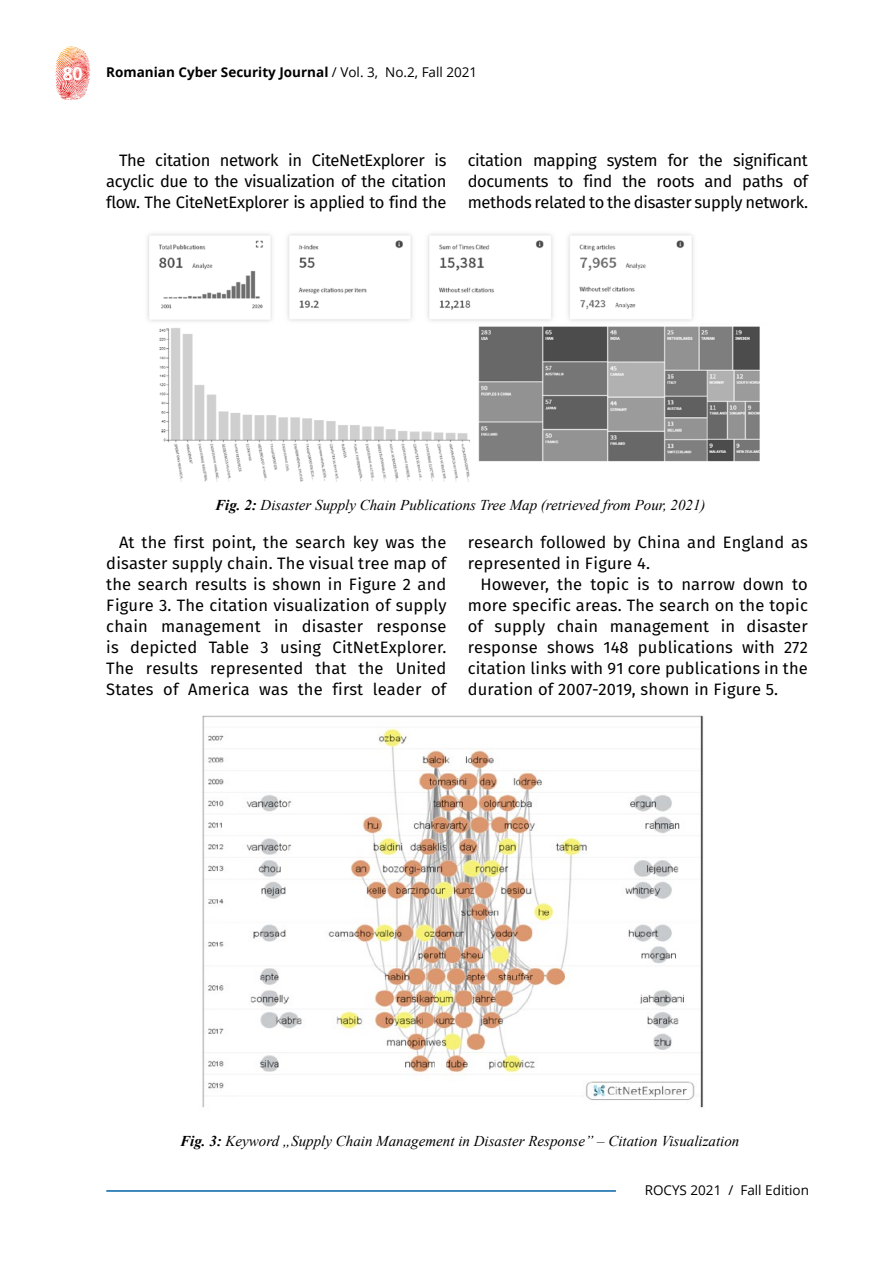
<style>
.page{position:relative;width:893px;height:1263px;background:#fff}
.page>*{position:absolute;margin:0;border:0;box-sizing:border-box;transform-origin:0 0}
.t1{font:700 18px "Open Sans";color:#fff}
.t2{font:16.5px/21px "Fira Sans";letter-spacing:.005em;color:#000;text-align:justify}
.t3{font:italic 15px "Times New Roman";color:#000}
.t4{font:700 13.5px "Open Sans";color:#000}
.t5{font:13.5px "Open Sans";color:#000}
.s1{font-weight:400}
.s2{font-weight:700}
</style>
<div class="page">
<svg style="left:62px;top:46px;width:23px;height:6px"></svg>
<hr style="left:106px;top:1190px;width:510px;height:2px;background:#0063a7">
<img style="left:147px;top:233px;width:613px;height:249px">
<img style="left:202px;top:715px;width:502px;height:393px">
<p class="t1" style="left:62px;top:60px;width:22px">80</p>
<p class="t4" style="left:106px;top:63px;width:373px">Romanian Cyber Security Journal <span class="s1">/ Vol. 3, No.2, Fall 2021</span></p>
<p class="t2" style="left:106px;top:151px;width:342px;text-indent:13px">The citation network in CiteNetExplorer is acyclic due to the visualization of the citation flow. The CiteNetExplorer is applied to find the</p>
<p class="t2" style="left:468px;top:151px;width:342px">citation mapping system for the significant documents to find the roots and paths of methods related to the disaster supply network.</p>
<p class="t3" style="left:215px;top:494px;width:492px"><span class="s2">Fig. 2:</span> Disaster Supply Chain Publications Tree Map (retrieved from Pour, 2021)</p>
<p class="t2" style="left:106px;top:533px;width:342px;text-indent:13px">At the first point, the search key was the disaster supply chain. The visual tree map of the search results is shown in Figure 2 and Figure 3. The citation visualization of supply chain management in disaster response is depicted Table 3 using CitNetExplorer.<br>The results represented that the United States of America was the first leader of</p>
<p class="t2" style="left:468px;top:533px;width:342px">research followed by China and England as represented in Figure 4.</p>
<p class="t2" style="left:468px;top:575px;width:342px;text-indent:13px">However, the topic is to narrow down to more specific areas. The search on the topic of supply chain management in disaster response shows 148 publications with 272 citation links with 91 core publications in the duration of 2007-2019, shown in Figure 5.</p>
<p class="t3" style="left:180px;top:1130px;width:561px"><span class="s2">Fig. 3:</span> Keyword „Supply Chain Management in Disaster Response” – Citation Visualization</p>
<p class="t5" style="left:645px;top:1180px;width:166px">ROCYS 2021 / Fall Edition</p>
</div>
